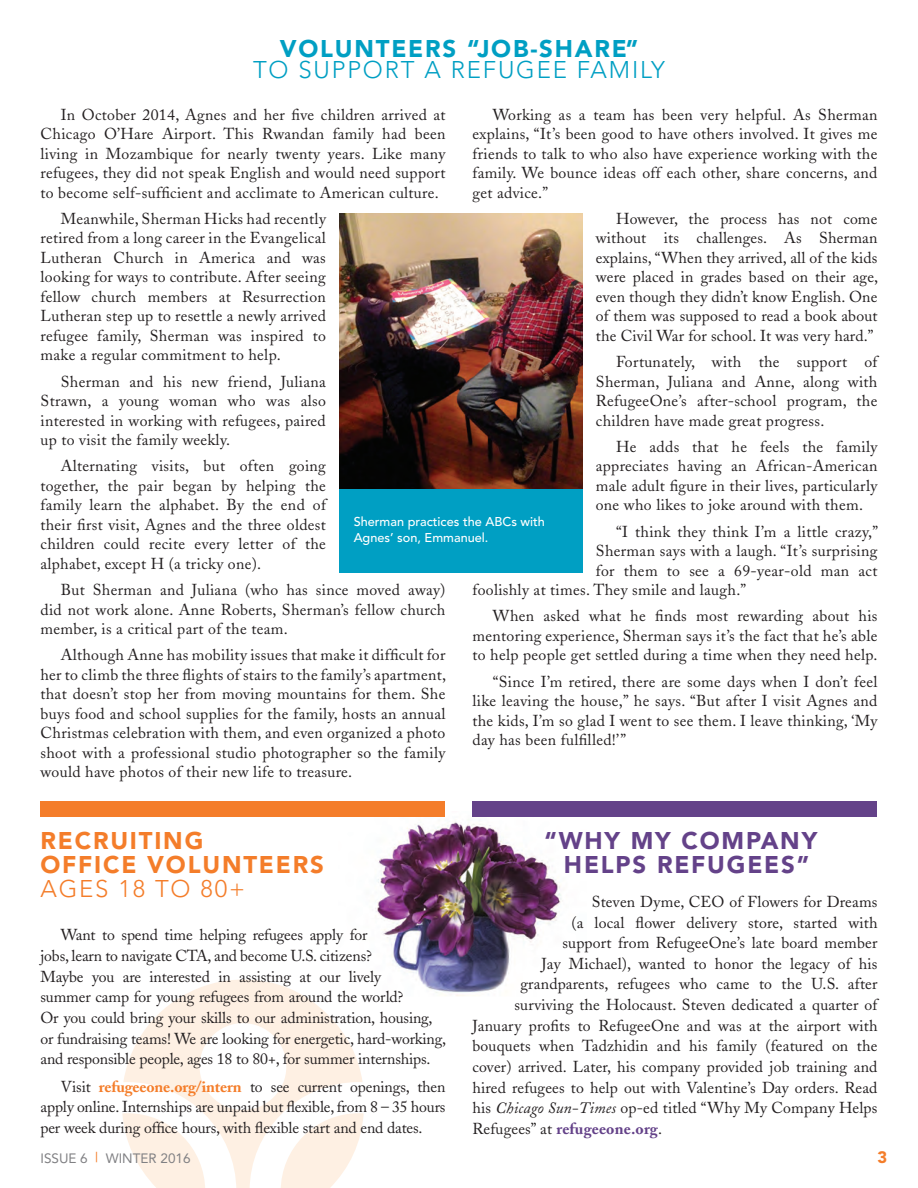
<style>
.page{position:relative;width:918px;height:1188px;background:#fff}
.page>*{position:absolute;margin:0;border:0;box-sizing:border-box;transform-origin:0 0}
.t1{font:900 24px/24px "Avenir";letter-spacing:.075em;color:#644289;text-align:center}
.t2{font:900 24px/24px "Avenir";letter-spacing:.075em;color:#f47d2a}
.t3{font:300 24px "Avenir";letter-spacing:.075em;color:#009fc3}
.t4{font:900 24px "Avenir";letter-spacing:.075em;color:#009fc3}
.t5{font:300 24px "Avenir";letter-spacing:.075em;color:#f47d2a}
.t6{font:900 16.5px "Avenir";color:#f47d2a}
.t7{font:15.75px/19.5px "Adobe Caslon";letter-spacing:.01em;color:#231f20;text-align:justify}
.t8{font:15.75px/20.7px "Adobe Caslon";letter-spacing:-.01em;color:#231f20}
.t9{font:700 15.75px "Adobe Caslon";letter-spacing:.01em;color:#644289}
.t10{font:13.5px "Avenir";color:#808083}
.t11{font:500 12.75px/15.9px "Avenir";color:#fff}
.s1{font-weight:700;color:#f47d2a}
.s2{font-style:italic}
.s3{font-weight:400;color:#231f20}
.s4{color:#f47d2a}
</style>
<div class="page">
<img style="left:375px;top:822px;width:186px;height:174px">
<svg style="left:122px;top:980px;width:242px;height:208px;fill:#fef0e3"></svg>
<div style="left:40px;top:801px;width:406px;height:16px;background:#f47d2a"></div>
<div style="left:472px;top:801px;width:406px;height:16px;background:#644289"></div>
<img style="left:339px;top:213px;width:243px;height:276px">
<div style="left:339px;top:489px;width:243px;height:84px;background:#009fc3"></div>
<h1 class="t4" style="left:280px;top:34px;width:360px">VOLUNTEERS “JOB-SHARE”</h1>
<h1 class="t3" style="left:253px;top:56px;width:413px">TO SUPPORT A REFUGEE FAMILY</h1>
<p class="t7" style="left:40px;top:105px;width:407px;text-indent:20px">In October 2014, Agnes and her five children arrived at Chicago O’Hare Airport. This Rwandan family had been living in Mozambique for nearly twenty years. Like many refugees, they did not speak English and would need support to become self-sufficient and acclimate to American culture.</p>
<p class="t7" style="left:40px;top:209px;width:287px;text-indent:20px">Meanwhile, Sherman Hicks had recently retired from a long career in the Evangelical Lutheran Church in America and was looking for ways to contribute. After seeing fellow church members at Resurrection Lutheran step up to resettle a newly arrived refugee family, Sherman was inspired to make a regular commitment to help.</p>
<p class="t7" style="left:40px;top:372px;width:287px;text-indent:20px">Sherman and his new friend, Juliana Strawn, a young woman who was also interested in working with refugees, paired up to visit the family weekly.</p>
<p class="t7" style="left:40px;top:457px;width:287px;text-indent:20px">Alternating visits, but often going together, the pair began by helping the family learn the alphabet. By the end of their first visit, Agnes and the three oldest children could recite every letter of the alphabet, except H (a tricky one).</p>
<p class="t7" style="left:40px;top:580px;width:407px;text-indent:20px">But Sherman and Juliana (who has since moved away) did not work alone. Anne Roberts, Sherman’s fellow church member, is a critical part of the team.</p>
<p class="t7" style="left:40px;top:646px;width:407px;text-indent:20px">Although Anne has mobility issues that make it difficult for her to climb the three flights of stairs to the family’s apartment, that doesn’t stop her from moving mountains for them. She buys food and school supplies for the family, hosts an annual Christmas celebration with them, and even organized a photo shoot with a professional studio photographer so the family would have photos of their new life to treasure.</p>
<p class="t7" style="left:472px;top:105px;width:407px;text-indent:20px">Working as a team has been very helpful. As Sherman explains, “It’s been good to have others involved. It gives me friends to talk to who also have experience working with the family. We bounce ideas off each other, share concerns, and get advice.”</p>
<p class="t7" style="left:596px;top:209px;width:284px;text-indent:20px">However, the process has not come without its challenges. As Sherman explains, “When they arrived, all of the kids were placed in grades based on their age, even though they didn’t know English. One of them was supposed to read a book about the Civil War for school. It was very hard.”</p>
<p class="t7" style="left:596px;top:352px;width:283px;text-indent:20px">Fortunately, with the support of Sherman, Juliana and Anne, along with RefugeeOne’s after-school program, the children have made great progress.</p>
<p class="t7" style="left:596px;top:437px;width:283px;text-indent:20px">He adds that he feels the family appreciates having an African-American male adult figure in their lives, particularly one who likes to joke around with them.</p>
<p class="t7" style="left:616px;top:522px;width:264px">“I think they think I’m a little crazy,”</p>
<p class="t7" style="left:596px;top:541px;width:283px">Sherman says with a laugh. “It’s surprising</p>
<p class="t7" style="left:596px;top:561px;width:283px">for them to see a 69-year-old man act</p>
<p class="t7" style="left:472px;top:580px;width:275px">foolishly at times. They smile and laugh.”</p>
<p class="t7" style="left:472px;top:607px;width:407px;text-indent:20px">When asked what he finds most rewarding about his mentoring experience, Sherman says it’s the fact that he’s able to help people get settled during a time when they need help.</p>
<p class="t7" style="left:472px;top:672px;width:407px;text-indent:20px">“Since I’m retired, there are some days when I don’t feel like leaving the house,” he says. “But after I visit Agnes and the kids, I’m so glad I went to see them. I leave thinking, ‘My day has been fulfilled!’”</p>
<p class="t11" style="left:354px;top:514px;width:193px">Sherman practices the ABCs with<br>Agnes’ son, Emmanuel.</p>
<h1 class="t2" style="left:40px;top:829px;width:285px">RECRUITING<br>OFFICE VOLUNTEERS</h1>
<h1 class="t5" style="left:40px;top:875px;width:206px">AGES 18 TO 80+</h1>
<p class="t8" style="left:40px;top:925px;width:407px;text-indent:20px">Want to spend time helping refugees apply for<br>jobs, learn to navigate CTA, and become U.S. citizens?<br>Maybe you are interested in assisting at our lively<br>summer camp for young refugees from around the world?<br>Or you could bring your skills to our administration, housing, or fundraising teams! We are looking for energetic, hard-working, and responsible people, ages 18 to 80+, for summer internships.</p>
<p class="t7" style="left:40px;top:1076px;width:407px;line-height:20.7px;text-indent:20px">Visit <span class="s1">refugeeone.org/intern</span> to see current openings, then apply online. Internships are unpaid but flexible, from 8 – 35 hours per week during office hours, with flexible start and end dates.</p>
<h1 class="t1" style="left:544px;top:828px;width:274px">“WHY MY COMPANY<br>HELPS REFUGEES”</h1>
<p class="t7" style="left:592px;top:892px;width:287px">Steven Dyme, CEO of Flowers for Dreams</p>
<p class="t7" style="left:571px;top:913px;width:308px">(a local flower delivery store, started with</p>
<p class="t7" style="left:563px;top:933px;width:316px">support from RefugeeOne’s late board member</p>
<p class="t7" style="left:542px;top:954px;width:338px">Jay Michael), wanted to honor the legacy of his</p>
<p class="t7" style="left:521px;top:975px;width:359px">grandparents, refugees who came to the U.S. after</p>
<p class="t7" style="left:515px;top:995px;width:364px">surviving the Holocaust. Steven dedicated a quarter of</p>
<p class="t7" style="left:473px;top:1016px;width:407px">January profits to RefugeeOne and was at the airport with</p>
<p class="t7" style="left:473px;top:1036px;width:407px">bouquets when Tadzhidin and his family (featured on the</p>
<p class="t7" style="left:473px;top:1057px;width:407px">cover) arrived. Later, his company provided job training and</p>
<p class="t7" style="left:473px;top:1078px;width:406px">hired refugees to help out with Valentine’s Day orders. Read</p>
<p class="t7" style="left:473px;top:1098px;width:407px">his <span class="s2">Chicago Sun-Times</span> op-ed titled “Why My Company Helps</p>
<p class="t9" style="left:473px;top:1119px;width:191px"><span class="s3">Refugees” at</span> refugeeone.org<span class="s3">.</span></p>
<p class="t10" style="left:40px;top:1151px;width:152px">ISSUE 6 <span class="s4">|</span> WINTER 2016</p>
<p class="t6" style="left:878px;top:1147px;width:11px">3</p>
</div>
